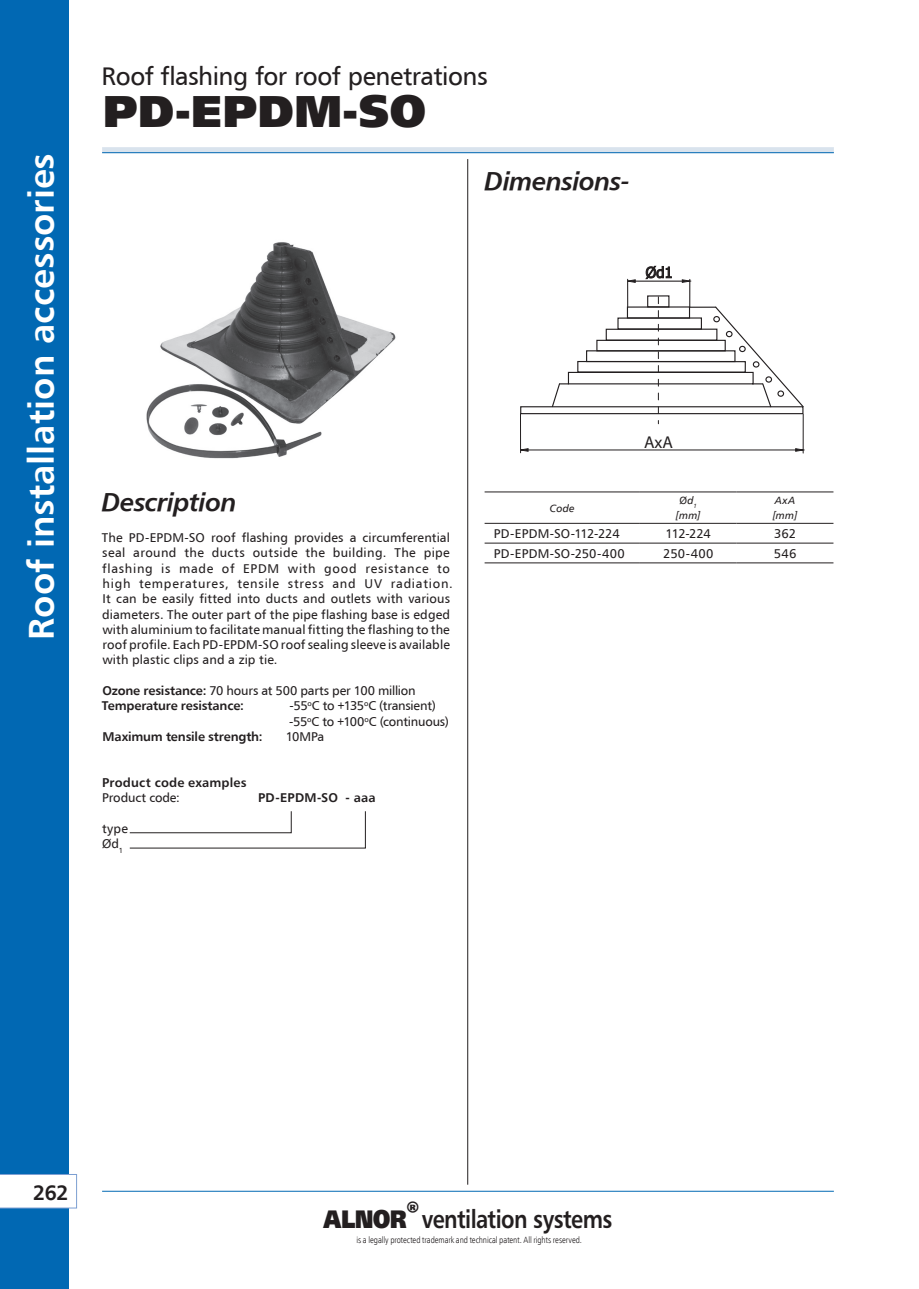
<style>
.page{position:relative;width:919px;height:1289px;background:#fff}
.page>*{position:absolute;margin:0;border:0;box-sizing:border-box;transform-origin:0 0}
.dzial_-_symbol_p{font:45px "Humanist 777 TL Extra Black B";color:#231f20}
.t1{font:36px "Humanist 777 TL Bold B";color:#fff}
.dzial{font:25.5px "Humanist 777 TL";letter-spacing:-.02em;color:#231f20}
.t2{font:700 25.5px "Humanist 777 TL";letter-spacing:-.025em;color:#231f20;scale:.85 1}
.Nagłówki_-_bold_ital{font:25.5px "Humanist 777 TL Bold Italic B";letter-spacing:-.02em;color:#231f20}
.tekst_pod_kreska{font:25.5px "Humanist 777 TL Bold Italic B";letter-spacing:-.025em;color:#231f20}
.t3{font:21px "Humanist 777 TL Bold B";color:#231f20}
.t4{font:17.1px "Myriad Pro";color:#231f20}
.tekst_8_5pt{font:12.75px/15.3px "Humanist 777 TL";letter-spacing:.01em;color:#231f20}
.tebela_DN{font:12.75px "Humanist 777 TL";letter-spacing:.01em;color:#231f20}
.tekst_8_5pt-2{font:12.75px "Humanist 777 TL";letter-spacing:-.02em;color:#231f20}
.tekst_8_5pt-3{font:12.75px "Humanist 777 TL";letter-spacing:-.015em;color:#231f20}
.tekst_8_5pt-4{font:12.75px "Humanist 777 TL Bold B";letter-spacing:-.01em;color:#231f20}
.tekst_8_5pt-5{font:700 12.75px "Humanist 777 TL";letter-spacing:.015em;color:#231f20}
.tekst_8_5pt-6{font:12.75px "Humanist 777 TL Bold B";letter-spacing:.01em;color:#231f20}
.tekst_8_5pt-7{font:12.75px "Humanist 777 TL";letter-spacing:-.01em;color:#231f20}
.tabela_DN_Italic{font:10.5px "Humanist 777 TL Italic B";letter-spacing:.02em;color:#231f20}
.tabela_DN_Italic-2{font:10.5px "Humanist 777 TL";color:#231f20}
.t5{font:9px "Humnst 777 Lt Cn EU Normal";letter-spacing:-.005em;color:#231f20}
.s1{font-family:"Humanist 777 TL Bold B"}
.s2{font-family:"Humanist 777 TL Italic B"}
.s3{font-family:"Humanist 777 TL Extra Black B";font-weight:400}
</style>
<div class="page">
<div style="left:0;top:0;width:68px;height:1288px;background:#0168b3"></div>
<div style="left:102px;top:147px;width:731px;height:6px;background:#d9e3ed"></div>
<hr style="left:102px;top:152px;width:731px;height:1px;background:#0168b3">
<hr style="left:102px;top:1190px;width:731px;height:1px;background:#0168b3">
<hr style="left:467px;top:159px;width:1px;height:1025px;background:#231f20">
<svg style="left:0;top:1174px;width:77px;height:34px;background:#f7f9fc"></svg>
<img style="left:146px;top:242px;width:250px;height:217px">
<div style="left:520px;top:406px;width:283px;height:8px;border:1px solid #231f20"></div>
<div style="left:605px;top:328px;width:112px;height:13px;border:1px solid #231f20"></div>
<div style="left:596px;top:340px;width:129px;height:11px;border:1px solid #231f20"></div>
<div style="left:586px;top:350px;width:149px;height:12px;border:1px solid #231f20"></div>
<div style="left:577px;top:361px;width:168px;height:12px;border:1px solid #231f20"></div>
<div style="left:568px;top:372px;width:185px;height:12px;border:1px solid #231f20"></div>
<svg style="left:551px;top:382px;width:17px;height:26px"></svg>
<svg style="left:658px;top:297px;width:1px;height:127px"></svg>
<hr style="left:635px;top:281px;width:47px;height:1px;background:#231f20">
<svg style="left:626px;top:279px;width:9px;height:28px"></svg>
<svg style="left:645px;top:266px;width:26px;height:13px"></svg>
<svg style="left:682px;top:279px;width:9px;height:27px"></svg>
<hr style="left:520px;top:414px;width:1px;height:39px;background:#231f20">
<hr style="left:802px;top:414px;width:1px;height:39px;background:#231f20">
<hr style="left:528px;top:449px;width:267px;height:1px;background:#231f20">
<svg style="left:520px;top:448px;width:8px;height:3px"></svg>
<svg style="left:795px;top:448px;width:10px;height:3px"></svg>
<hr style="left:689px;top:306px;width:26px;height:2px;background:#231f20">
<div style="left:617px;top:317px;width:85px;height:12px;border:1px solid #231f20"></div>
<div style="left:627px;top:306px;width:63px;height:12px;border:1px solid #231f20"></div>
<svg style="left:714px;top:306px;width:90px;height:102px"></svg>
<div style="left:725px;top:331px;width:7px;height:6px;border:1px solid #231f20;border-radius:50%"></div>
<div style="left:713px;top:316px;width:7px;height:6px;border:1px solid #231f20;border-radius:50%"></div>
<div style="left:647px;top:295px;width:22px;height:12px;border:1px solid #231f20"></div>
<svg style="left:129px;top:811px;width:237px;height:37px"></svg>
<hr style="left:484px;top:491px;width:155px;height:1px;background:#231f20">
<hr style="left:639px;top:491px;width:97px;height:1px;background:#231f20">
<hr style="left:736px;top:491px;width:97px;height:1px;background:#231f20">
<hr style="left:484px;top:523px;width:155px;height:1px;background:#231f20">
<hr style="left:639px;top:523px;width:97px;height:1px;background:#231f20">
<hr style="left:736px;top:523px;width:97px;height:1px;background:#231f20">
<hr style="left:484px;top:543px;width:155px;height:1px;background:#231f20">
<hr style="left:639px;top:543px;width:97px;height:1px;background:#231f20">
<hr style="left:736px;top:543px;width:97px;height:1px;background:#231f20">
<hr style="left:484px;top:562px;width:155px;height:1px;background:#231f20">
<hr style="left:639px;top:562px;width:97px;height:1px;background:#231f20">
<hr style="left:736px;top:562px;width:97px;height:1px;background:#231f20">
<h2 class="t1" style="left:18px;top:639px;width:488px;rotate:-90deg">Roof installation accessories</h2>
<p class="dzial" style="left:101px;top:60px;width:388px">Roof flashing for roof penetrations</p>
<p class="dzial_-_symbol_p" style="left:103px;top:81px;width:325px">PD-EPDM-SO</p>
<p class="Nagłówki_-_bold_ital" style="left:484px;top:164px;width:146px">Dimensions-</p>
<p class="tekst_pod_kreska" style="left:102px;top:486px;width:136px">Description</p>
<p class="tekst_8_5pt" style="left:102px;top:529px;width:352px">The PD-EPDM-SO roof flashing provides a circumferential seal around the ducts outside the building. The pipe flashing is made of EPDM with good resistance to high temperatures, tensile stress and UV radiation.<br>It can be easily fitted into ducts and outlets with various diameters. The outer part of the pipe flashing base is edged with aluminium to facilitate manual fitting the flashing to the roof profile. Each PD-EPDM-SO roof sealing sleeve is available with plastic clips and a zip tie.</p>
<p class="tekst_8_5pt-3" style="left:102px;top:682px;width:315px"><span class="s1">Ozone resistance:</span> 70 hours at 500 parts per 100 million</p>
<p class="tekst_8_5pt-4" style="left:102px;top:697px;width:143px">Temperature resistance:</p>
<p class="tekst_8_5pt-2" style="left:289px;top:698px;width:148px">-55<sup>o</sup>C to +135<sup>o</sup>C (transient)</p>
<p class="tekst_8_5pt-2" style="left:289px;top:713px;width:161px">-55<sup>o</sup>C to +100<sup>o</sup>C (continuous)</p>
<p class="tekst_8_5pt-4" style="left:103px;top:728px;width:161px">Maximum tensile strength:</p>
<p class="tekst_8_5pt" style="left:286px;top:728px;width:40px">10MPa</p>
<p class="tekst_8_5pt-5" style="left:102px;top:774px;width:146px">Product code examples</p>
<p class="tekst_8_5pt-7" style="left:102px;top:789px;width:79px">Product code:</p>
<p class="tekst_8_5pt-6" style="left:258px;top:789px;width:119px">PD-EPDM-SO - aaa</p>
<p class="tekst_8_5pt" style="left:102px;top:820px;width:27px">type</p>
<p class="tekst_8_5pt" style="left:102px;top:835px;width:23px">Ød<sub>1</sub></p>
<p class="tabela_DN_Italic" style="left:549px;top:501px;width:26px">Code</p>
<p class="t4" style="left:644px;top:431px;width:30px">AxA</p>
<p class="tabela_DN_Italic-2" style="left:679px;top:494px;width:19px">Ø<span class="s2">d</span><sub>1</sub></p>
<p class="tabela_DN_Italic" style="left:675px;top:508px;width:26px">[mm]</p>
<p class="tabela_DN_Italic" style="left:774px;top:493px;width:22px">AxA</p>
<p class="tabela_DN_Italic" style="left:772px;top:508px;width:26px">[mm]</p>
<p class="tebela_DN" style="left:494px;top:525px;width:127px">PD-EPDM-SO-112-224</p>
<p class="tebela_DN" style="left:665px;top:525px;width:47px">112-224</p>
<p class="tebela_DN" style="left:774px;top:525px;width:23px">362</p>
<p class="tebela_DN" style="left:494px;top:545px;width:132px">PD-EPDM-SO-250-400</p>
<p class="tebela_DN" style="left:663px;top:545px;width:52px">250-400</p>
<p class="tebela_DN" style="left:773px;top:545px;width:24px">546</p>
<h3 class="t3" style="left:33px;top:1178px;width:37px">262</h3>
<h3 class="t2" style="left:323px;top:1202px;width:341px"><span class="s3">ALNOR</span><sup>®</sup>ventilation systems</h3>
<p class="t5" style="left:356px;top:1233px;width:227px">is a legally protected trademark and technical patent. All rights reserved.</p>
</div>
